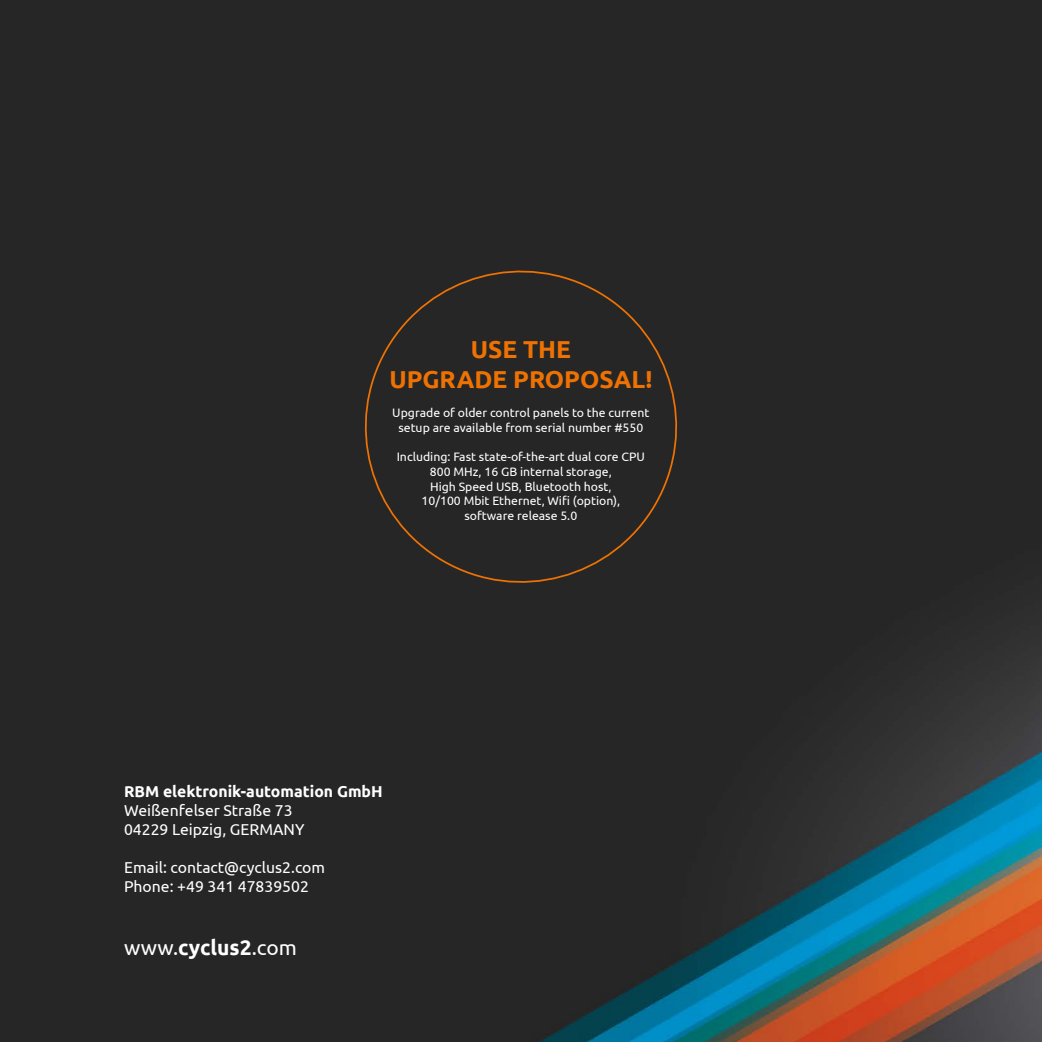
<style>
.page{position:relative;width:1042px;height:1042px;background:#fff}
.page>*{position:absolute;margin:0;border:0;box-sizing:border-box;transform-origin:0 0}
.t1{font:700 24.5px/29.4px "Ubuntu";color:#ee7203;text-align:center}
.t2{font:21px "Ubuntu";letter-spacing:.01em;color:#fff}
.t3{font:15.75px/18.9px "Ubuntu";color:#fff}
.t4{font:700 15.75px "Ubuntu";color:#fff}
.t5{font:12.25px/14.7px "Ubuntu";color:#fff;text-align:center}
.s1{font-weight:700}
</style>
<div class="page">
<img style="left:0;top:0;width:1042px;height:1042px">
<div style="left:341px;top:247px;width:359px;height:357px;background:#262626"></div>
<h1 class="t1" style="left:389px;top:335px;width:264px">USE THE<br>UPGRADE PROPOSAL!</h1>
<p class="t5" style="left:392px;top:405px;width:259px">Upgrade of older control panels to the current setup are available from serial number #550</p>
<p class="t5" style="left:397px;top:449px;width:250px">Including: Fast state-of-the-art dual core CPU 800 MHz, 16 GB internal storage,<br>High Speed USB, Bluetooth host,<br>10/100 Mbit Ethernet, Wifi (option), software release 5.0</p>
<p class="t4" style="left:124px;top:782px;width:260px">RBM elektronik-automation GmbH</p>
<p class="t3" style="left:124px;top:801px;width:182px">Weißenfelser Straße 73<br>04229 Leipzig, GERMANY</p>
<p class="t3" style="left:124px;top:857px;width:202px">Email: contact@cyclus2.com<br>Phone: +49 341 47839502</p>
<h2 class="t2" style="left:124px;top:935px;width:174px">www.<span class="s1">cyclus2</span>.com</h2>
</div>
